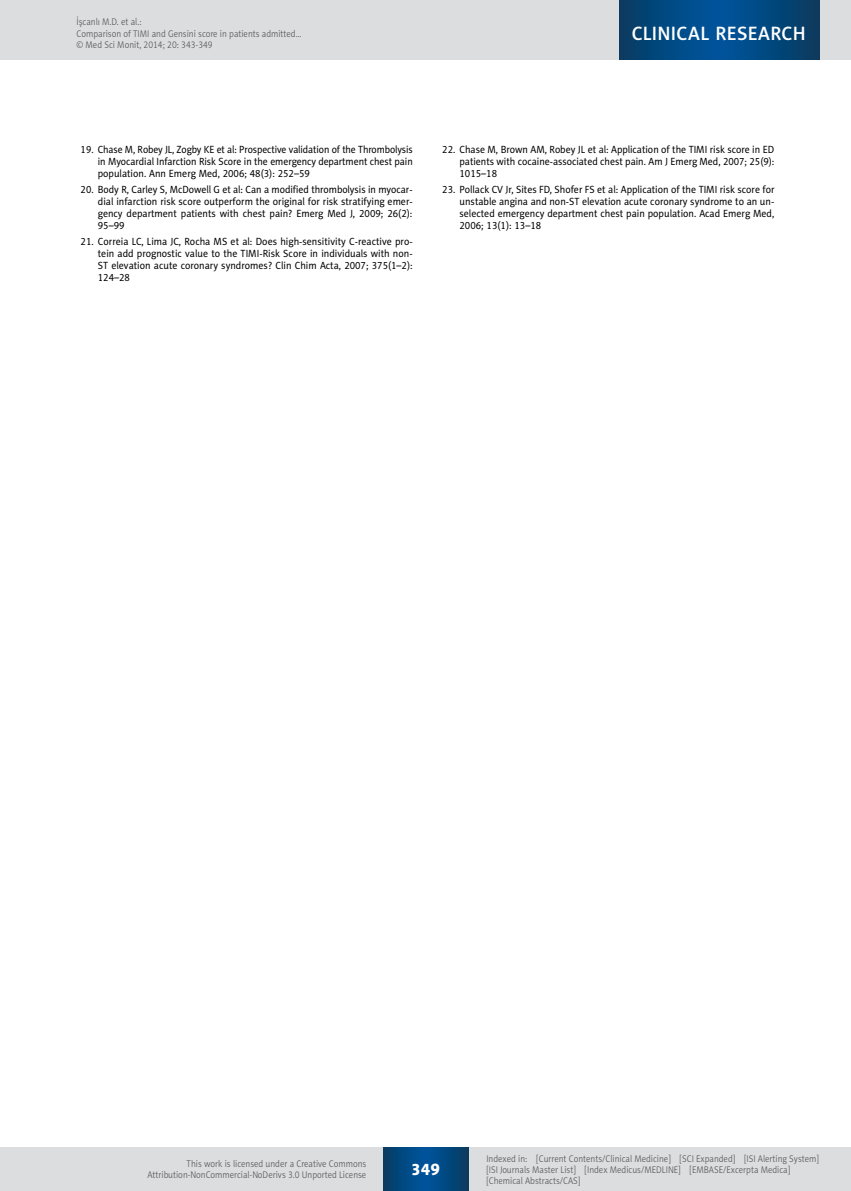
<style>
.page{position:relative;width:851px;height:1191px;background:#fff}
.page>*{position:absolute;margin:0;border:0;box-sizing:border-box;transform-origin:0 0}
.t1{font:19.5px "Naomi Sans EFN Medium";letter-spacing:.015em;color:#fff}
.t2{font:16.5px "Naomi Sans EFN Heavy";color:#fff}
.t3{font:10.5px/12px "Naomi Sans EFN";color:#000;text-align:justify;scale:.95 1}
.t4{font:10.5px/12px "Naomi Sans EFN";color:#000;text-align:justify;scale:.94 1}
.t5{font:10.5px/12px "Naomi Sans EFN";color:#000;text-align:justify;scale:.93 1}
.t6{font:9.75px/11.2px "Naomi Sans EFN Light";color:#58595b;scale:.9 1}
</style>
<div class="page">
<div style="left:0;top:1148px;width:850px;height:43px;background:#dcddde"></div>
<svg style="left:383px;top:1147px;width:85px;height:43px;background:#02487f"></svg>
<div style="left:0;top:0;width:850px;height:60px;background:#dcddde"></div>
<svg style="left:619px;top:0;width:200px;height:60px;background:#02487f"></svg>
<p class="t6" style="left:77px;top:16px;width:251px">İşcanlı M.D. et al.:<br>Comparison of TIMI and Gensini score in patients admitted… © Med Sci Monit, 2014; 20: 343-349</p>
<h1 class="t1" style="left:631px;top:22px;width:175px">CLINICAL RESEARCH</h1>
<p class="t5" style="left:98px;top:143px;width:340px;text-indent:-17px">19. Chase M, Robey JL, Zogby KE et al: Prospective validation of the Thrombolysis in Myocardial Infarction Risk Score in the emergency department chest pain population. Ann Emerg Med, 2006; 48(3): 252–59</p>
<p class="t4" style="left:98px;top:184px;width:336px;text-indent:-17px">20. Body R, Carley S, McDowell G et al: Can a modified thrombolysis in myocar&shy;dial infarction risk score outperform the original for risk stratifying emer&shy;gency department patients with chest pain? Emerg Med J, 2009; 26(2):<br>95–99</p>
<p class="t3" style="left:98px;top:236px;width:333px;text-indent:-17px">21. Correia LC, Lima JC, Rocha MS et al: Does high-sensitivity C-reactive pro&shy;tein add prognostic value to the TIMI-Risk Score in individuals with non-ST elevation acute coronary syndromes? Clin Chim Acta, 2007; 375(1–2):<br>124–28</p>
<p class="t3" style="left:459px;top:143px;width:333px;text-indent:-17px">22. Chase M, Brown AM, Robey JL et al: Application of the TIMI risk score in ED patients with cocaine-associated chest pain. Am J Emerg Med, 2007; 25(9):<br>1015–18</p>
<p class="t3" style="left:459px;top:184px;width:333px;text-indent:-17px">23. Pollack CV Jr, Sites FD, Shofer FS et al: Application of the TIMI risk score for unstable angina and non-ST elevation acute coronary syndrome to an un&shy;selected emergency department chest pain population. Acad Emerg Med, 2006; 13(1): 13–18</p>
<p class="t6" style="left:147px;top:1158px;width:245px;text-align:right">This work is licensed under a Creative Commons<br>Attribution-NonCommercial-NoDerivs 3.0 Unported License</p>
<h2 class="t2" style="left:411px;top:1159px;width:30px">349</h2>
<p class="t6" style="left:486px;top:1152px;width:371px">Indexed in: [Current Contents/Clinical Medicine] [SCI Expanded] [ISI Alerting System] [ISI Journals Master List] [Index Medicus/MEDLINE] [EMBASE/Excerpta Medica] [Chemical Abstracts/CAS]</p>
</div>
